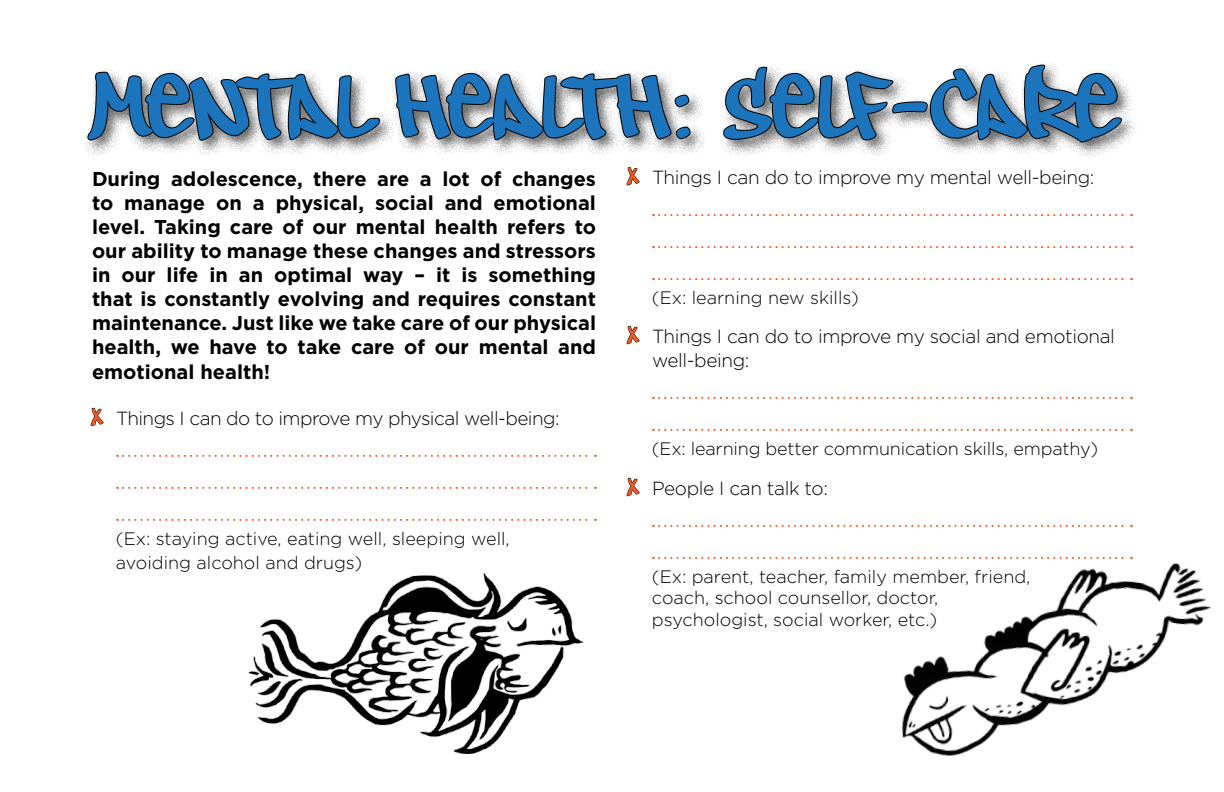
<style>
.page{position:relative;width:1224px;height:792px;background:#fff}
.page>*{position:absolute;margin:0;border:0;box-sizing:border-box;transform-origin:0 0}
.t1{font:italic 86px "Owned";letter-spacing:.05em;color:#1c75bc}
.t2{font:700 20px/24.2px "Gotham";color:#000;text-align:justify}
.t3{font:300 19px/24px "Gotham";letter-spacing:-.02em;color:#000}
.t4{font:300 18px/21.6px "Gotham";color:#000}
.s1{font-family:"Owned";font-weight:400;font-size:24px;color:#f15a22}
</style>
<div class="page">
<svg style="left:90px;top:407px;width:14px;height:20px"></svg>
<svg style="left:117px;top:455px;width:479px;height:2px"></svg>
<svg style="left:117px;top:487px;width:479px;height:2px"></svg>
<svg style="left:117px;top:519px;width:479px;height:2px"></svg>
<svg style="left:626px;top:167px;width:14px;height:19px"></svg>
<svg style="left:653px;top:214px;width:479px;height:2px"></svg>
<svg style="left:653px;top:246px;width:479px;height:2px"></svg>
<svg style="left:653px;top:278px;width:479px;height:2px"></svg>
<svg style="left:626px;top:325px;width:14px;height:20px"></svg>
<svg style="left:653px;top:397px;width:479px;height:2px"></svg>
<svg style="left:653px;top:429px;width:479px;height:2px"></svg>
<svg style="left:626px;top:477px;width:14px;height:20px"></svg>
<svg style="left:653px;top:525px;width:479px;height:2px"></svg>
<svg style="left:653px;top:557px;width:224px;height:2px"></svg>
<img style="left:249px;top:573px;width:334px;height:180px">
<img style="left:879px;top:526px;width:332px;height:231px">
<svg style="left:86px;top:71px;width:295px;height:84px"></svg>
<svg style="left:394px;top:72px;width:298px;height:81px"></svg>
<svg style="left:722px;top:64px;width:401px;height:93px"></svg>
<h1 class="t1" style="left:92px;top:51px;width:1022px">MENTAL HEALTH:SELF-CARE</h1>
<p class="t2" style="left:92px;top:166px;width:506px">During adolescence, there are a lot of changes to manage on a physical, social and emotional level. Taking care of our mental health refers to our ability to manage these changes and stressors in our life in an optimal way – it is something that is constantly evolving and requires constant maintenance. Just like we take care of our physical health, we have to take care of our mental and emotional health!</p>
<p class="t3" style="left:92px;top:406px;width:469px"><span class="s1">X</span> Things I can do to improve my physical well-being:</p>
<p class="t4" style="left:116px;top:526px;width:395px;line-height:24px">(Ex: staying active, eating well, sleeping well, avoiding alcohol and drugs)</p>
<p class="t3" style="left:628px;top:165px;width:468px"><span class="s1">X</span> Things I can do to improve my mental well-being:</p>
<p class="t4" style="left:652px;top:287px;width:208px">(Ex: learning new skills)</p>
<p class="t3" style="left:652px;top:324px;width:465px;text-indent:-24px"><span class="s1">X</span> Things I can do to improve my social and emotional well-being:</p>
<p class="t4" style="left:652px;top:438px;width:448px">(Ex: learning better communication skills, empathy)</p>
<p class="t3" style="left:628px;top:476px;width:201px"><span class="s1">X</span> People I can talk to:</p>
<p class="t4" style="left:652px;top:566px;width:380px">(Ex: parent, teacher, family member, friend, coach, school counsellor, doctor, psychologist, social worker, etc.)</p>
</div>
